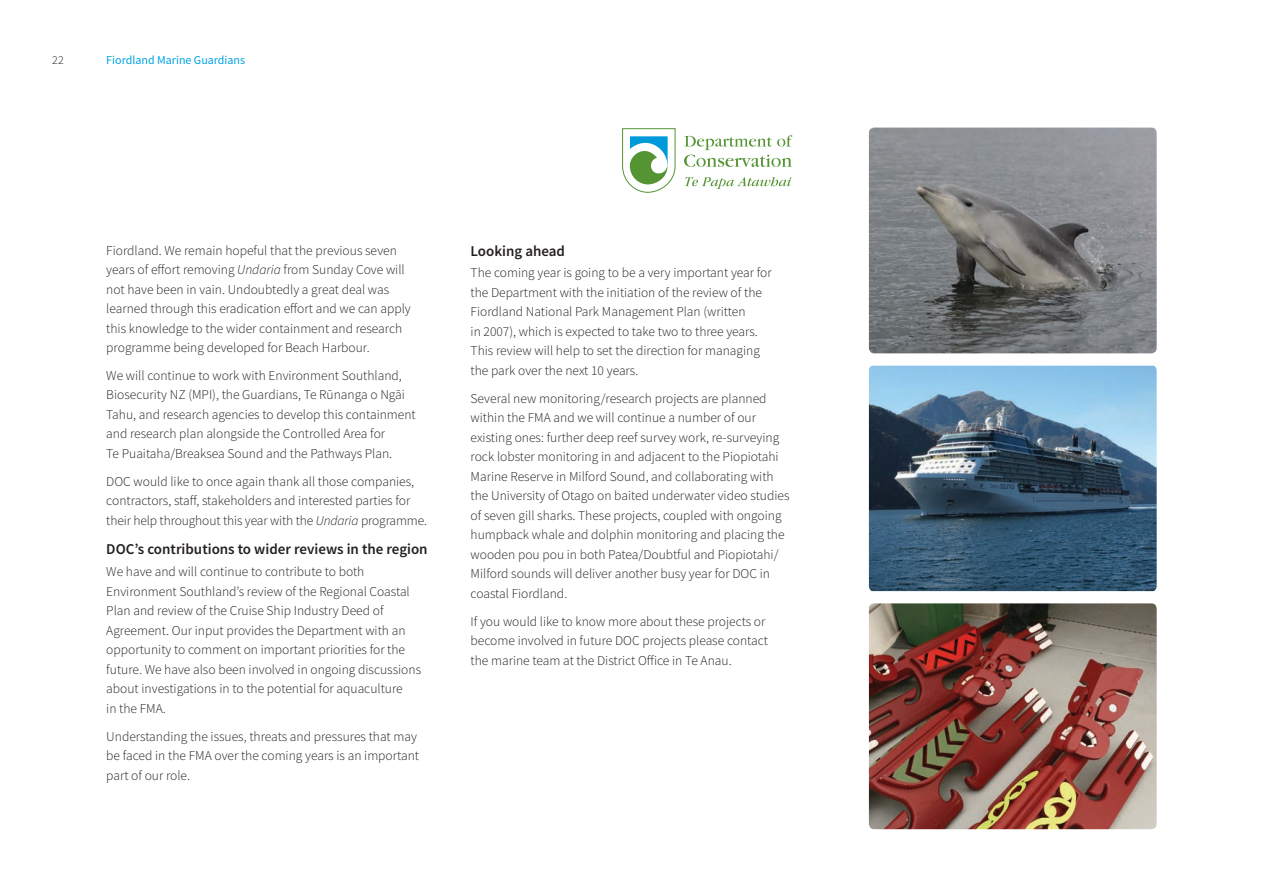
<style>
.page{position:relative;width:1263px;height:893px;background:#fff}
.page>*{position:absolute;margin:0;border:0;box-sizing:border-box;transform-origin:0 0}
.t1{font:600 15px "Source Sans Pro";color:#231f20}
.t2{font:300 13.5px/19.5px "Source Sans Pro";color:#231f20}
.t3{font:12px "Source Sans Pro";color:#00a4e4}
.t4{font:300 12px "Source Sans Pro";color:#231f20}
.s1{font-style:italic}
</style>
<div class="page">
<img style="left:869px;top:128px;width:288px;height:225px">
<img style="left:869px;top:603px;width:288px;height:226px">
<svg style="left:622px;top:128px;width:54px;height:65px"></svg>
<svg style="left:684px;top:135px;width:108px;height:32px"></svg>
<svg style="left:685px;top:177px;width:106px;height:12px"></svg>
<img style="left:869px;top:366px;width:288px;height:225px">
<p class="t4" style="left:52px;top:52px;width:13px">22</p>
<p class="t3" style="left:106px;top:52px;width:140px">Fiordland Marine Guardians</p>
<p class="t2" style="left:106px;top:240px;width:306px">Fiordland. We remain hopeful that the previous seven years of effort removing <span class="s1">Undaria</span> from Sunday Cove will not have been in vain. Undoubtedly a great deal was learned through this eradication effort and we can apply this knowledge to the wider containment and research programme being developed for Beach Harbour.</p>
<p class="t2" style="left:106px;top:366px;width:311px">We will continue to work with Environment Southland, Biosecurity NZ (MPI), the Guardians, Te Rūnanga o Ngāi Tahu, and research agencies to develop this containment and research plan alongside the Controlled Area for<br>Te Puaitaha/Breaksea Sound and the Pathways Plan.</p>
<p class="t2" style="left:106px;top:472px;width:322px">DOC would like to once again thank all those companies, contractors, staff, stakeholders and interested parties for their help throughout this year with the <span class="s1">Undaria</span> programme.</p>
<p class="t1" style="left:106px;top:540px;width:323px">DOC’s contributions to wider reviews in the region</p>
<p class="t2" style="left:106px;top:562px;width:316px">We have and will continue to contribute to both Environment Southland’s review of the Regional Coastal Plan and review of the Cruise Ship Industry Deed of Agreement. Our input provides the Department with an opportunity to comment on important priorities for the future. We have also been involved in ongoing discussions about investigations in to the potential for aquaculture<br>in the FMA.</p>
<p class="t2" style="left:106px;top:726px;width:314px">Understanding the issues, threats and pressures that may be faced in the FMA over the coming years is an important part of our role.</p>
<p class="t1" style="left:471px;top:241px;width:96px">Looking ahead</p>
<p class="t2" style="left:471px;top:263px;width:303px">The coming year is going to be a very important year for the Department with the initiation of the review of the Fiordland National Park Management Plan (written<br>in 2007), which is expected to take two to three years.<br>This review will help to set the direction for managing the park over the next 10 years.</p>
<p class="t2" style="left:471px;top:389px;width:320px">Several new monitoring/research projects are planned within the FMA and we will continue a number of our existing ones: further deep reef survey work, re-surveying rock lobster monitoring in and adjacent to the Piopiotahi Marine Reserve in Milford Sound, and collaborating with the University of Otago on baited underwater video studies of seven gill sharks. These projects, coupled with ongoing humpback whale and dolphin monitoring and placing the wooden pou pou in both Patea/Doubtful and Piopiotahi/ Milford sounds will deliver another busy year for DOC in coastal Fiordland.</p>
<p class="t2" style="left:471px;top:612px;width:299px">If you would like to know more about these projects or become involved in future DOC projects please contact the marine team at the District Office in Te Anau.</p>
</div>
